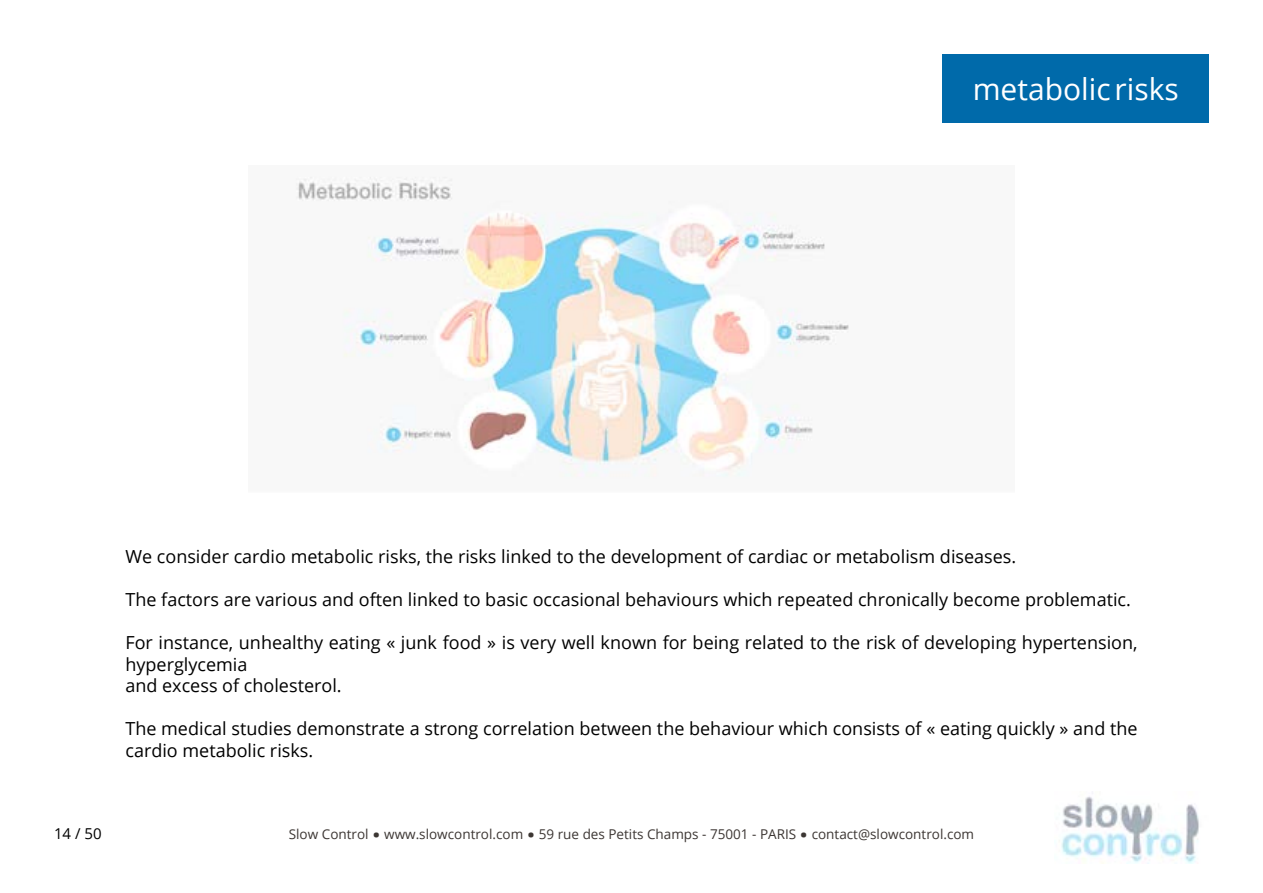
<style>
.page{position:relative;width:1263px;height:893px;background:#fff}
.page>*{position:absolute;margin:0;border:0;box-sizing:border-box;transform-origin:0 0}
.t1{font:30px "Open Sans";color:#fff}
.t2{font:700 30px "Open Sans";color:#3c3633}
.t3{font:18px/21.6px "Open Sans";color:#000}
.t4{font:15px "Open Sans";color:#000}
.t5{font:13.5px "Open Sans";color:#3c3633}
</style>
<div class="page">
<div style="left:942px;top:54px;width:267px;height:68px;background:#006aaa"></div>
<img style="left:1061px;top:796px;width:138px;height:67px">
<img style="left:296px;top:177px;width:553px;height:300px">
<h1 class="t1" style="left:973px;top:68px;width:208px">metabolic risks</h1>
<p class="t3" style="left:125px;top:545px;width:892px">We consider cardio metabolic risks, the risks linked to the development of cardiac or metabolism diseases.</p>
<p class="t3" style="left:125px;top:588px;width:1007px">The factors are various and often linked to basic occasional behaviours which repeated chronically become problematic.</p>
<p class="t3" style="left:125px;top:631px;width:1014px">For instance, unhealthy eating « junk food » is very well known for being related to the risk of developing hypertension, hyperglycemia<br>and excess of cholesterol.</p>
<p class="t3" style="left:125px;top:717px;width:1013px">The medical studies demonstrate a strong correlation between the behaviour which consists of « eating quickly » and the cardio metabolic risks.</p>
<p class="t4" style="left:54px;top:823px;width:49px">14 / 50</p>
<p class="t5" style="left:289px;top:824px;width:81px">Slow Control</p>
<h1 class="t2" style="left:372px;top:805px;width:10px">.</h1>
<p class="t5" style="left:384px;top:824px;width:141px">www.slowcontrol.com</p>
<h1 class="t2" style="left:527px;top:805px;width:10px">.</h1>
<p class="t5" style="left:539px;top:824px;width:259px">59 rue des Petits Champs - 75001 - PARIS</p>
<h1 class="t2" style="left:800px;top:805px;width:10px">.</h1>
<p class="t5" style="left:812px;top:824px;width:164px">contact@slowcontrol.com</p>
</div>
